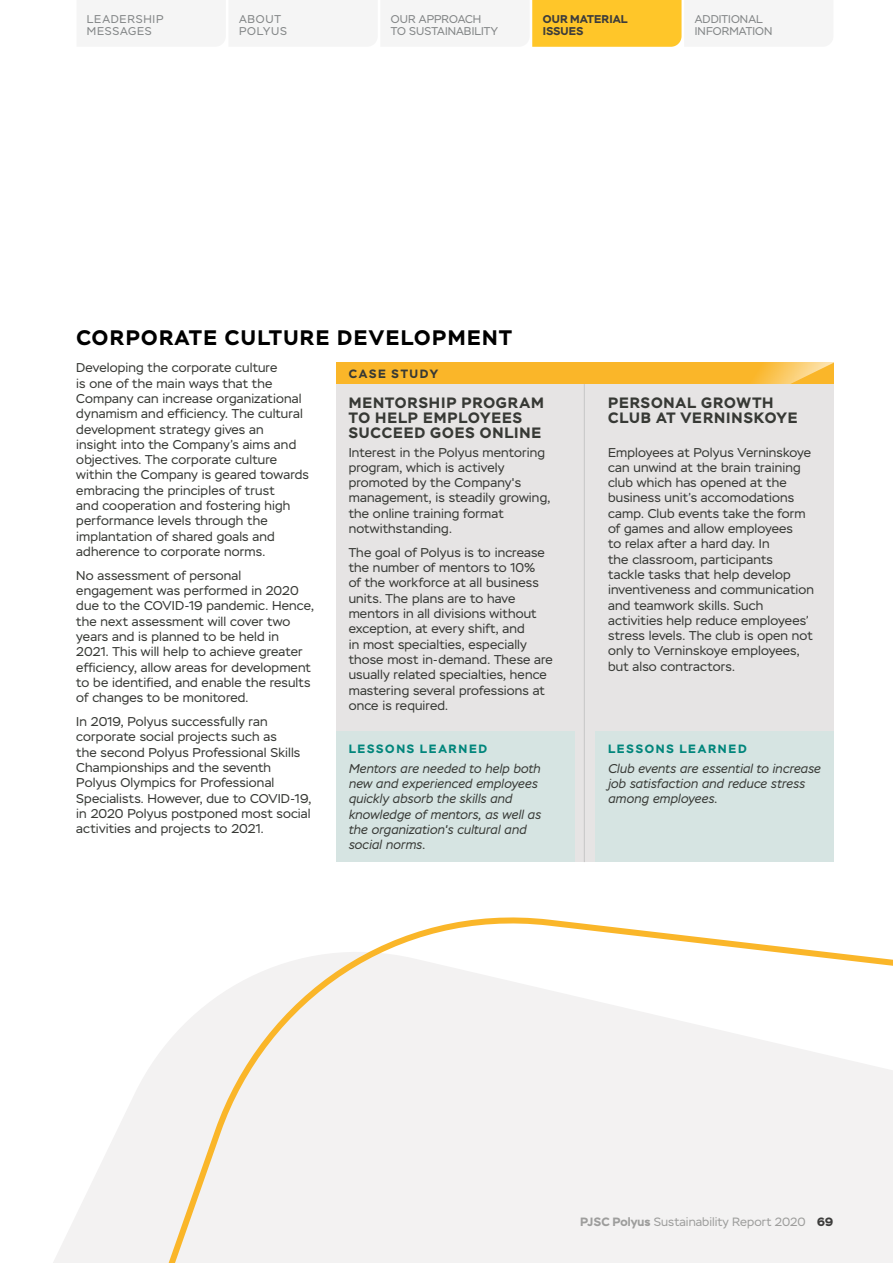
<style>
.page{position:relative;width:893px;height:1263px;background:#fff}
.page>*{position:absolute;margin:0;border:0;box-sizing:border-box;transform-origin:0 0}
.t1{font:700 21px "Stem";letter-spacing:.07em;color:#000}
.t2{font:700 15px/15px "Stem";letter-spacing:.06em;color:#373935}
.t3{font:12.75px/15.3px "Stem";letter-spacing:.01em;color:#373935}
.t4{font:italic 12.75px/15.3px "Stem";letter-spacing:.01em;color:#373935}
.t5{font:12px "Stem";color:#9d9d9c}
.t6{font:700 12px "Stem";letter-spacing:.14em;color:#00857b}
.t7{font:700 12px "Stem";letter-spacing:.135em;color:#373935}
.t8{font:11.25px/12px "Stem";letter-spacing:.01em;color:#838687}
.t9{font:11.25px/12px "Stem";letter-spacing:.065em;color:#838687}
.t10{font:700 11.25px/12px "Stem";letter-spacing:.01em;color:#3c3c3b}
.s1{font-weight:700}
.s2{font-weight:700;color:#3c3c3b}
</style>
<div class="page">
<div style="left:336px;top:362px;width:497px;height:500px;background:#e6e4e4"></div>
<hr style="left:584px;top:365px;width:1px;height:497px;background:#c6c6c6">
<div style="left:336px;top:362px;width:497px;height:22px;background:#fab629"></div>
<svg style="left:755px;top:362px;width:78px;height:22px"></svg>
<div style="left:336px;top:731px;width:238px;height:131px;background:#d6e4e2"></div>
<div style="left:595px;top:731px;width:238px;height:131px;background:#d6e4e2"></div>
<svg style="left:53px;top:917px;width:840px;height:346px"></svg>
<div style="left:532px;top:0;width:150px;height:47px;background:#ffc629"></div>
<p class="t9" style="left:87px;top:13px;width:78px">LEADERSHIP<br>MESSAGES</p>
<p class="t9" style="left:239px;top:13px;width:49px">ABOUT<br>POLYUS</p>
<p class="t8" style="left:391px;top:13px;width:109px">OUR APPROACH<br>TO SUSTAINABILITY</p>
<p class="t10" style="left:543px;top:13px;width:86px">OUR MATERIAL<br>ISSUES</p>
<p class="t8" style="left:695px;top:13px;width:79px">ADDITIONAL<br>INFORMATION</p>
<h1 class="t1" style="left:76px;top:324px;width:437px">CORPORATE CULTURE DEVELOPMENT</h1>
<p class="t3" style="left:76px;top:360px;width:234px">Developing the corporate culture<br>is one of the main ways that the Company can increase organizational dynamism and efficiency. The cultural development strategy gives an<br>insight into the Company’s aims and objectives. The corporate culture within the Company is geared towards embracing the principles of trust<br>and cooperation and fostering high performance levels through the implantation of shared goals and adherence to corporate norms.</p>
<p class="t3" style="left:76px;top:568px;width:239px">No assessment of personal engagement was performed in 2020 due to the COVID-19 pandemic. Hence, the next assessment will cover two years and is planned to be held in 2021. This will help to achieve greater efficiency, allow areas for development to be identified, and enable the results of changes to be monitored.</p>
<p class="t3" style="left:76px;top:714px;width:236px">In 2019, Polyus successfully ran corporate social projects such as<br>the second Polyus Professional Skills Championships and the seventh Polyus Olympics for Professional Specialists. However, due to COVID-19, in 2020 Polyus postponed most social activities and projects to 2021.</p>
<p class="t7" style="left:349px;top:366px;width:91px">CASE STUDY</p>
<p class="t2" style="left:349px;top:395px;width:197px">MENTORSHIP PROGRAM<br>TO HELP EMPLOYEES<br>SUCCEED GOES ONLINE</p>
<p class="t2" style="left:608px;top:395px;width:191px">PERSONAL GROWTH<br>CLUB AT VERNINSKOYE</p>
<p class="t3" style="left:349px;top:445px;width:203px">Interest in the Polyus mentoring program, which is actively promoted by the Company's management, is steadily growing, the online training format notwithstanding.</p>
<p class="t3" style="left:349px;top:545px;width:206px">The goal of Polyus is to increase the number of mentors to 10%<br>of the workforce at all business units. The plans are to have mentors in all divisions without exception, at every shift, and<br>in most specialties, especially those most in-demand. These are usually related specialties, hence mastering several professions at once is required.</p>
<p class="t3" style="left:608px;top:445px;width:208px">Employees at Polyus Verninskoye can unwind at the brain training club which has opened at the business unit’s accomodations camp. Club events take the form of games and allow employees<br>to relax after a hard day. In<br>the classroom, participants<br>tackle tasks that help develop inventiveness and communication and teamwork skills. Such activities help reduce employees’ stress levels. The club is open not only to Verninskoye employees, but also contractors.</p>
<p class="t6" style="left:349px;top:741px;width:140px">LESSONS LEARNED</p>
<p class="t4" style="left:349px;top:761px;width:194px">Mentors are needed to help both new and experienced employees quickly absorb the skills and knowledge of mentors, as well as the organization's cultural and social norms.</p>
<p class="t6" style="left:608px;top:741px;width:140px">LESSONS LEARNED</p>
<p class="t4" style="left:608px;top:761px;width:214px">Club events are essential to increase job satisfaction and reduce stress among employees.</p>
<p class="t5" style="left:580px;top:1214px;width:255px"><span class="s1">PJSC Polyus</span> Sustainability Report 2020 <span class="s2">69</span></p>
</div>
